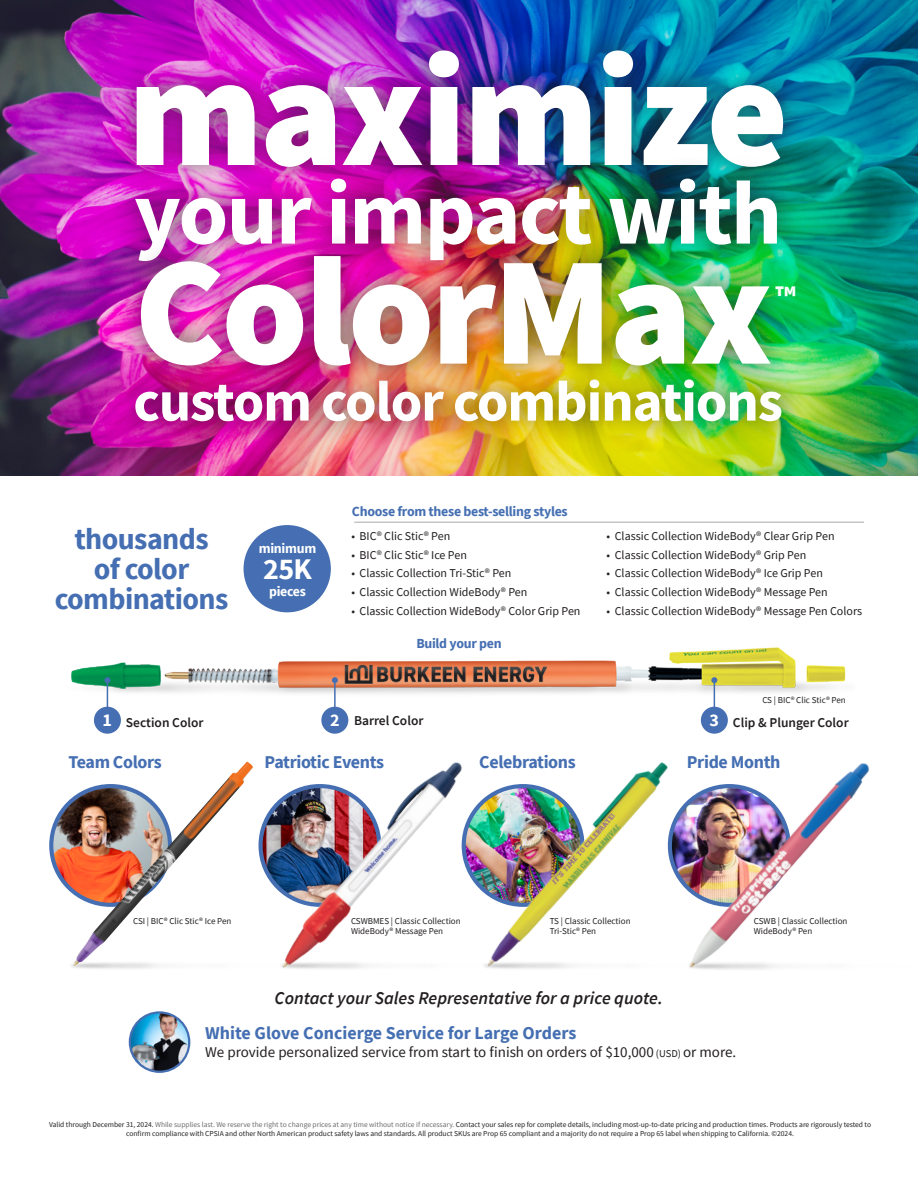
<style>
.page{position:relative;width:918px;height:1188px;background:#fff}
.page>*{position:absolute;margin:0;border:0;box-sizing:border-box;transform-origin:0 0}
.t1{font:900 156px "Source Sans Pro";letter-spacing:-.02em;color:#fff}
.t2{font:900 154.5px "Source Sans Pro";letter-spacing:-.02em;color:#fff}
.t3{font:700 90px "Source Sans Pro";letter-spacing:-.02em;color:#fff}
.t4{font:700 57px "Source Sans Pro";letter-spacing:-.02em;color:#fff}
.t5{font:700 30px "Source Sans Pro";letter-spacing:-.02em;color:#456fb2}
.t6{font:700 30px "Source Sans Pro";color:#fff}
.t7{font:700 18px "Source Sans Pro";letter-spacing:-.02em;color:#456fb2}
.t8{font:italic 600 18px "Source Sans Pro";color:#231f20}
.t9{font:700 18px "Source Sans Pro";color:#456fb2}
.t10{font:700 18px "Source Sans Pro";color:#fff}
.t11{font:15px "Source Sans Pro";color:#231f20}
.t12{font:700 13.8px "Source Sans Pro";letter-spacing:-.02em;color:#456fb2}
.t13{font:700 13.8px "Source Sans Pro";letter-spacing:-.02em;color:#fff}
.t14{font:600 13.5px "Source Sans Pro";color:#231f20}
.t15{font:12px "Source Sans Pro";color:#231f20}
.t16{font:9px/10.8px "Source Sans Pro";color:#231f20}
.t17{font:7.5px/9px "Source Sans Pro";color:#231f20;text-align:center}
.s1{font-size:10.5px}
.s2{color:#6c6d70}
</style>
<div class="page">
<img style="left:0;top:0;width:918px;height:475px">
<div style="left:244px;top:525px;width:87px;height:87px;background:#456fb2;border-radius:50%"></div>
<hr style="left:354px;top:522px;width:510px;height:1px;background:#a8a9ad">
<img style="left:266px;top:762px;width:206px;height:208px">
<img style="left:472px;top:762px;width:204px;height:207px">
<img style="left:676px;top:763px;width:193px;height:207px">
<img style="left:51px;top:786px;width:119px;height:119px;border-radius:59px">
<img style="left:73px;top:762px;width:180px;height:205px">
<div style="left:112px;top:26px;width:696px;height:165px;background:#231f20;opacity:.6"></div>
<div style="left:112px;top:154px;width:690px;height:131px;background:#231f20;opacity:.6"></div>
<div style="left:111px;top:356px;width:694px;height:90px;background:#231f20;opacity:.6"></div>
<div style="left:116px;top:231px;width:677px;height:159px;background:#231f20;opacity:.6"></div>
<img style="left:71px;top:647px;width:775px;height:62px">
<div style="left:94px;top:707px;width:27px;height:27px;background:#456fb2;border-radius:50%"></div>
<div style="left:321px;top:707px;width:27px;height:27px;background:#456fb2;border-radius:50%"></div>
<hr style="left:107px;top:680px;width:1px;height:31px;background:#456fb2">
<svg style="left:104px;top:677px;width:6px;height:6px"></svg>
<hr style="left:334px;top:680px;width:2px;height:31px;background:#456fb2">
<svg style="left:332px;top:677px;width:6px;height:6px"></svg>
<div style="left:701px;top:707px;width:27px;height:27px;background:#456fb2;border-radius:50%"></div>
<hr style="left:714px;top:680px;width:1px;height:31px;background:#456fb2">
<svg style="left:711px;top:677px;width:6px;height:6px"></svg>
<img style="left:130px;top:1012px;width:59px;height:60px;border-radius:30px">
<div style="left:129px;top:1011px;width:61px;height:62px;border:2px solid #456fb2;border-radius:50%"></div>
<p class="t1" style="left:128px;top:5px;width:663px">maximize</p>
<p class="t3" style="left:134px;top:153px;width:650px">your impact with</p>
<p class="t2" style="left:134px;top:205px;width:640px">ColorMax</p>
<p class="t6" style="left:776px;top:276px;width:22px">™</p>
<p class="t4" style="left:133px;top:363px;width:651px">custom color combinations</p>
<p class="t5" style="left:74px;top:519px;width:136px">thousands</p>
<p class="t5" style="left:94px;top:549px;width:97px">of color</p>
<p class="t5" style="left:55px;top:579px;width:175px">combinations</p>
<p class="t13" style="left:259px;top:539px;width:59px">minimum</p>
<p class="t6" style="left:263px;top:549px;width:50px">25K</p>
<p class="t13" style="left:269px;top:582px;width:39px">pieces</p>
<p class="t12" style="left:352px;top:502px;width:217px">Choose from these best-selling styles</p>
<p class="t15" style="left:351px;top:528px;width:100px">• BIC® Clic Stic® Pen</p>
<p class="t15" style="left:351px;top:547px;width:117px">• BIC® Clic Stic® Ice Pen</p>
<p class="t15" style="left:351px;top:566px;width:162px">• Classic Collection Tri-Stic® Pen</p>
<p class="t15" style="left:351px;top:585px;width:178px">• Classic Collection WideBody® Pen</p>
<p class="t15" style="left:351px;top:603px;width:231px">• Classic Collection WideBody® Color Grip Pen</p>
<p class="t12" style="left:416px;top:634px;width:87px">Build your pen</p>
<p class="t15" style="left:607px;top:528px;width:229px">• Classic Collection WideBody® Clear Grip Pen</p>
<p class="t15" style="left:607px;top:547px;width:201px">• Classic Collection WideBody® Grip Pen</p>
<p class="t15" style="left:607px;top:566px;width:218px">• Classic Collection WideBody® Ice Grip Pen</p>
<p class="t15" style="left:607px;top:585px;width:223px">• Classic Collection WideBody® Message Pen</p>
<p class="t15" style="left:607px;top:603px;width:257px">• Classic Collection WideBody® Message Pen Colors</p>
<p class="t16" style="left:762px;top:695px;width:85px">CS | BIC® Clic Stic® Pen</p>
<p class="t10" style="left:103px;top:708px;width:11px">1</p>
<p class="t14" style="left:126px;top:714px;width:79px">Section Color</p>
<p class="t10" style="left:330px;top:708px;width:11px">2</p>
<p class="t14" style="left:354px;top:712px;width:71px">Barrel Color</p>
<p class="t10" style="left:710px;top:708px;width:11px">3</p>
<p class="t14" style="left:733px;top:714px;width:117px">Clip &amp; Plunger Color</p>
<p class="t7" style="left:69px;top:750px;width:95px">Team Colors</p>
<p class="t7" style="left:265px;top:750px;width:121px">Patriotic Events</p>
<p class="t7" style="left:479px;top:750px;width:98px">Celebrations</p>
<p class="t7" style="left:687px;top:750px;width:95px">Pride Month</p>
<p class="t16" style="left:133px;top:915px;width:100px">CSI | BIC® Clic Stic® Ice Pen</p>
<p class="t16" style="left:351px;top:915px;width:111px">CSWBMES | Classic Collection<br>WideBody® Message Pen</p>
<p class="t16" style="left:550px;top:915px;width:82px">TS | Classic Collection</p>
<p class="t16" style="left:550px;top:926px;width:48px">Tri-Stic® Pen</p>
<p class="t8" style="left:275px;top:986px;width:390px">Contact your Sales Representative for a price quote.</p>
<p class="t16" style="left:754px;top:915px;width:95px">CSWB | Classic Collection</p>
<p class="t16" style="left:754px;top:926px;width:60px">WideBody® Pen</p>
<p class="t9" style="left:205px;top:1021px;width:373px">White Glove Concierge Service for Large Orders</p>
<p class="t11" style="left:205px;top:1043px;width:533px">We provide personalized service from start to finish on orders of $10,000 <span class="s1">(USD)</span> or more.</p>
<p class="t17" style="left:49px;top:1120px;width:824px">Valid through December 31, 2024. <span class="s2">While supplies last. We reserve the right to change prices at any time without notice if necessary.</span> Contact your sales rep for complete details, including most-up-to-date pricing and production times. Products are rigorously tested to confirm compliance with CPSIA and other North American product safety laws and standards. All product SKUs are Prop 65 compliant and a majority do not require a Prop 65 label when shipping to California. ©2024.</p>
</div>
